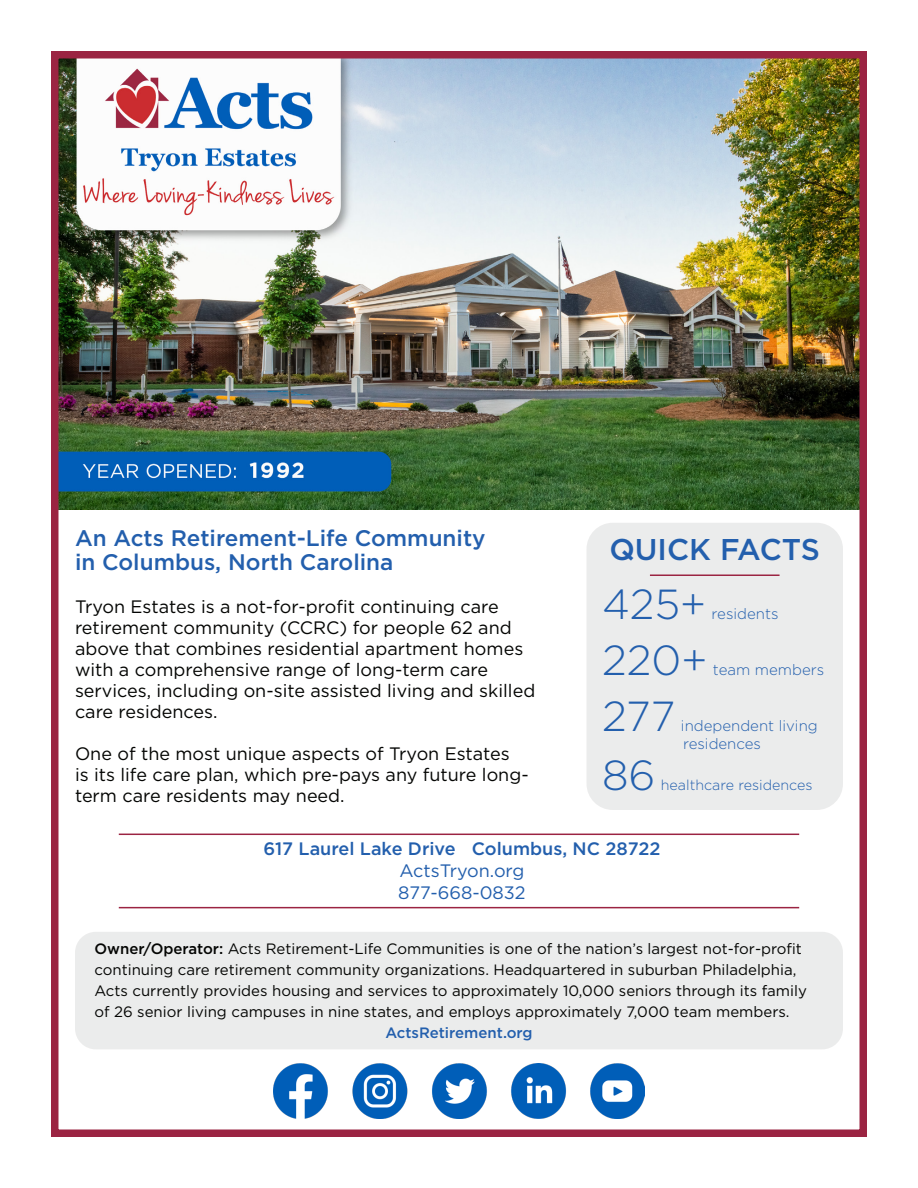
<style>
.page{position:relative;width:918px;height:1188px;background:#fff}
.page>*{position:absolute;margin:0;border:0;box-sizing:border-box;transform-origin:0 0}
.t1{font:300 42px "Gotham";color:#235fad}
.t2{font:500 30px "Gotham";color:#235fad}
.t3{font:500 22.5px/24px "Gotham";color:#235fad}
.t4{font:18px/21px "Gotham";color:#040503}
.t5{font:500 18px/21.6px "Gotham";color:#235fad;text-align:center}
.t6{font:18px "Gotham";color:#235fad}
.t7{font:15px/21px "Gotham";color:#040503}
.t8{font:300 15px "Gotham";color:#235fad}
.t9{font:500 15px "Gotham";color:#235fad}
.t10{font:300 14.25px "Gotham";color:#235fad}
.s1{font-weight:400}
.s2{font-weight:500}
</style>
<div class="page">
<img style="left:60px;top:60px;width:798px;height:450px">
<img style="left:273px;top:1064px;width:372px;height:55px">
<div style="left:51px;top:51px;width:816px;height:1086px;border:8px solid #9b2442"></div>
<div style="left:586px;top:523px;width:257px;height:287px;background:#ebecec;border-radius:26px"></div>
<hr style="left:650px;top:574px;width:130px;height:2px;background:#9b2442">
<hr style="left:119px;top:834px;width:680px;height:1px;background:#9b2442">
<hr style="left:119px;top:907px;width:680px;height:1px;background:#9b2442">
<div style="left:75px;top:932px;width:768px;height:117px;background:#ebecec;border-radius:21px"></div>
<p class="t3" style="left:75px;top:526px;width:412px">An Acts Retirement-Life Community in Columbus, North Carolina</p>
<p class="t4" style="left:75px;top:596px;width:462px">Tryon Estates is a not-for-profit continuing care retirement community (CCRC) for people 62 and above that combines residential apartment homes with a comprehensive range of long-term care services, including on-site assisted living and skilled care residences.</p>
<p class="t4" style="left:75px;top:743px;width:455px">One of the most unique aspects of Tryon Estates<br>is its life care plan, which pre-pays any future long&shy;term care residents may need.</p>
<p class="t2" style="left:609px;top:530px;width:212px">QUICK FACTS</p>
<p class="t1" style="left:602px;top:578px;width:106px">425+</p>
<p class="t8" style="left:712px;top:605px;width:68px">residents</p>
<p class="t1" style="left:602px;top:634px;width:107px">220+</p>
<p class="t8" style="left:713px;top:660px;width:113px">team members</p>
<p class="t1" style="left:602px;top:689px;width:75px">277</p>
<p class="t8" style="left:681px;top:716px;width:138px">independent living</p>
<p class="t8" style="left:683px;top:734px;width:79px">residences</p>
<p class="t1" style="left:602px;top:749px;width:55px">86</p>
<p class="t10" style="left:661px;top:776px;width:153px">healthcare residences</p>
<p class="t5" style="left:263px;top:838px;width:399px">617 Laurel Lake Drive Columbus, NC 28722<br><span class="s1">ActsTryon.org</span></p>
<p class="t6" style="left:398px;top:881px;width:129px">877-668-0832</p>
<p class="t7" style="left:94px;top:938px;width:714px"><span class="s2">Owner/Operator:</span> Acts Retirement-Life Communities is one of the nation’s largest not-for-profit continuing care retirement community organizations. Headquartered in suburban Philadelphia, Acts currently provides housing and services to approximately 10,000 seniors through its family of 26 senior living campuses in nine states, and employs approximately 7,000 team members.</p>
<p class="t9" style="left:385px;top:1023px;width:149px">ActsRetirement.org</p>
</div>
